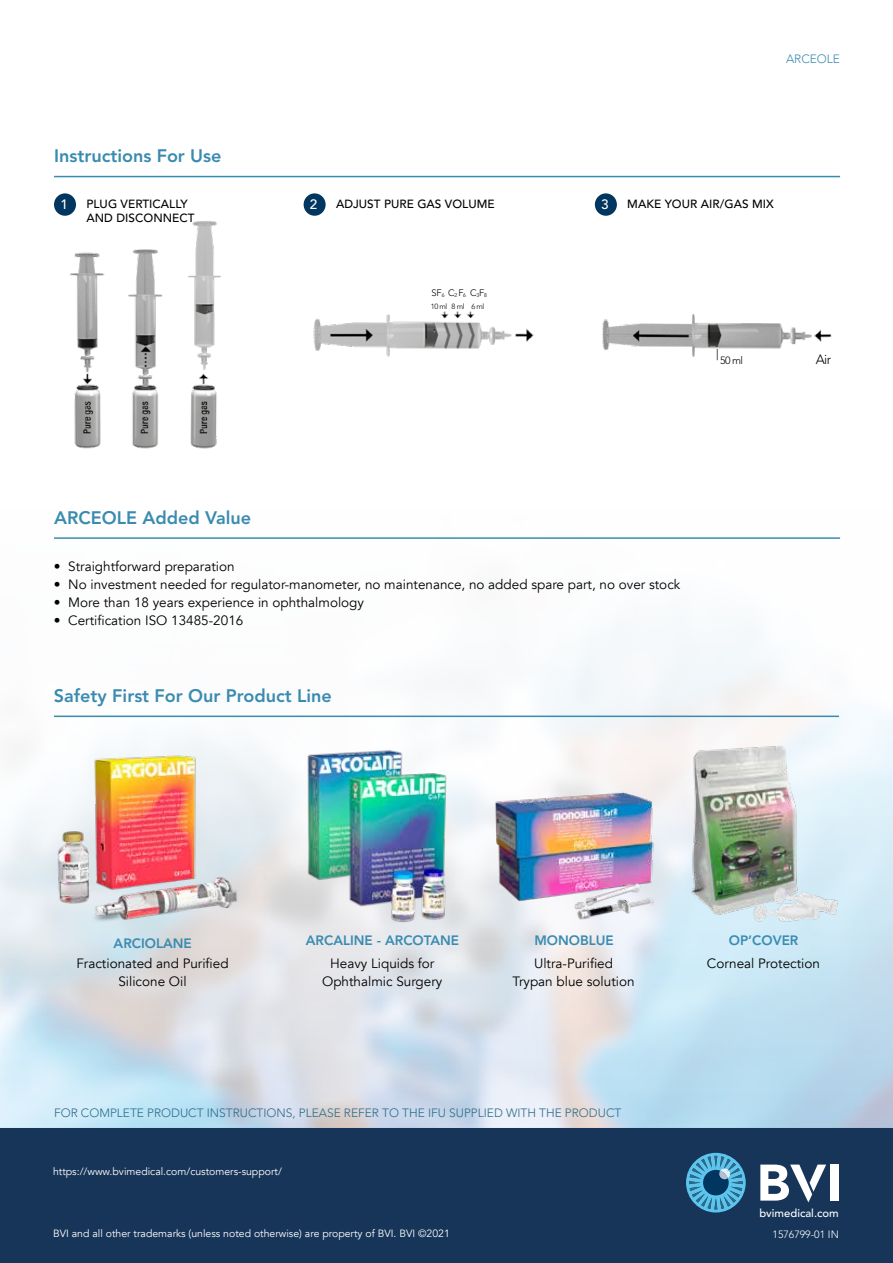
<style>
.page{position:relative;width:893px;height:1263px;background:#fff}
.page>*{position:absolute;margin:0;border:0;box-sizing:border-box;transform-origin:0 0}
.t1{font:800 18px "Avenir LT Std";color:#3a8bb0}
.t2{font:13.5px/18px "Avenir";color:#000;text-align:center}
.t3{font:800 13.5px "Avenir LT Std";color:#3a8bb0}
.t4{font:500 13.5px "Avenir LT Std";color:#fff}
.t5{font:300 13.35px "Avenir LT Std";color:#000}
.t6{font:300 12px "Avenir LT Std";color:#2c6c88}
.t7{font:300 12px "Avenir LT Std";color:#3a8bb0}
.t8{font:500 11.85px/14.1px "Avenir LT Std";letter-spacing:.005em;color:#000}
.t9{font:500 11.25px "Avenir LT Std";color:#fff}
.t10{font:10.5px "Avenir";color:#fff}
.t11{font:300 10.5px "Avenir LT Std";color:#fff}
.t12{font:300 10.5px "Avenir LT Std";color:#000}
.t13{font:300 9.3px "Avenir LT Std";color:#000}
.t14{font:300 7.5px "Avenir LT Std";letter-spacing:-.05em;color:#000}
.s1{font-size:5.4px}
</style>
<div class="page">
<div style="left:0;top:1128px;width:893px;height:135px;background:#173559"></div>
<svg style="left:686px;top:1153px;width:60px;height:59px;background:#3c85aa"></svg>
<div style="left:831px;top:1164px;width:8px;height:36px;background:#fff"></div>
<svg style="left:760px;top:1164px;width:66px;height:38px"></svg>
<hr style="left:54px;top:176px;width:786px;height:1px;background:#3a8bb0">
<hr style="left:54px;top:537px;width:786px;height:2px;background:#3a8bb0">
<hr style="left:54px;top:715px;width:785px;height:2px;background:#3a8bb0">
<img style="left:602px;top:314px;width:230px;height:47px">
<img style="left:313px;top:311px;width:221px;height:46px">
<img style="left:69px;top:221px;width:152px;height:228px">
<div style="left:54px;top:193px;width:22px;height:23px;background:#00365f;border-radius:50%"></div>
<div style="left:304px;top:193px;width:22px;height:23px;background:#00365f;border-radius:50%"></div>
<div style="left:595px;top:193px;width:22px;height:23px;background:#00365f;border-radius:50%"></div>
<img style="left:54px;top:748px;width:187px;height:174px">
<img style="left:482px;top:780px;width:179px;height:148px">
<img style="left:262px;top:744px;width:215px;height:178px">
<img style="left:684px;top:743px;width:156px;height:187px">
<p class="t7" style="left:786px;top:52px;width:56px">ARCEOLE</p>
<h1 class="t1" style="left:54px;top:146px;width:169px">Instructions For Use</h1>
<p class="t8" style="left:86px;top:197px;width:110px">PLUG VERTICALLY<br>AND DISCONNECT</p>
<p class="t8" style="left:336px;top:197px;width:160px">ADJUST PURE GAS VOLUME</p>
<p class="t8" style="left:627px;top:197px;width:148px">MAKE YOUR AIR/GAS MIX</p>
<p class="t4" style="left:60px;top:196px;width:9px">1</p>
<p class="t4" style="left:310px;top:196px;width:9px">2</p>
<p class="t4" style="left:601px;top:196px;width:9px">3</p>
<p class="t13" style="left:431px;top:287px;width:57px">SF<span class="s1">6</span> C<span class="s1">2</span> F<span class="s1">6</span> C<span class="s1">3</span>F<span class="s1">8</span></p>
<p class="t14" style="left:431px;top:302px;width:55px">10 ml 8 ml 6 ml</p>
<p class="t12" style="left:720px;top:354px;width:25px">50 ml</p>
<p class="t5" style="left:816px;top:351px;width:17px">Air</p>
<h1 class="t1" style="left:54px;top:507px;width:199px">ARCEOLE Added Value</h1>
<p class="t2" style="left:54px;top:558px;width:182px">• Straightforward preparation</p>
<p class="t2" style="left:54px;top:576px;width:628px">• No investment needed for regulator-manometer, no maintenance, no added spare part, no over stock</p>
<p class="t2" style="left:54px;top:594px;width:312px">• More than 18 years experience in ophthalmology</p>
<p class="t2" style="left:54px;top:612px;width:191px">• Certification ISO 13485-2016</p>
<h1 class="t1" style="left:54px;top:685px;width:279px">Safety First For Our Product Line</h1>
<p class="t3" style="left:114px;top:936px;width:80px">ARCIOLANE</p>
<p class="t3" style="left:306px;top:932px;width:155px">ARCALINE - ARCOTANE</p>
<p class="t3" style="left:534px;top:932px;width:81px">MONOBLUE</p>
<p class="t3" style="left:729px;top:932px;width:71px">OP’COVER</p>
<p class="t2" style="left:76px;top:954px;width:154px">Fractionated and Purified<br>Silicone Oil</p>
<p class="t2" style="left:322px;top:954px;width:122px">Heavy Liquids for<br>Ophthalmic Surgery</p>
<p class="t2" style="left:513px;top:954px;width:123px">Ultra-Purified<br>Trypan blue solution</p>
<p class="t2" style="left:707px;top:954px;width:114px">Corneal Protection</p>
<p class="t6" style="left:54px;top:1106px;width:569px">FOR COMPLETE PRODUCT INSTRUCTIONS, PLEASE REFER TO THE IFU SUPPLIED WITH THE PRODUCT</p>
<p class="t10" style="left:53px;top:1165px;width:230px">https://www.bvimedical.com/customers-support/</p>
<p class="t10" style="left:53px;top:1227px;width:398px">BVI and all other trademarks (unless noted otherwise) are property of BVI. BVI ©2021</p>
<p class="t9" style="left:759px;top:1207px;width:81px">bvimedical.com</p>
<p class="t11" style="left:772px;top:1228px;width:68px">1576799-01 IN</p>
</div>
